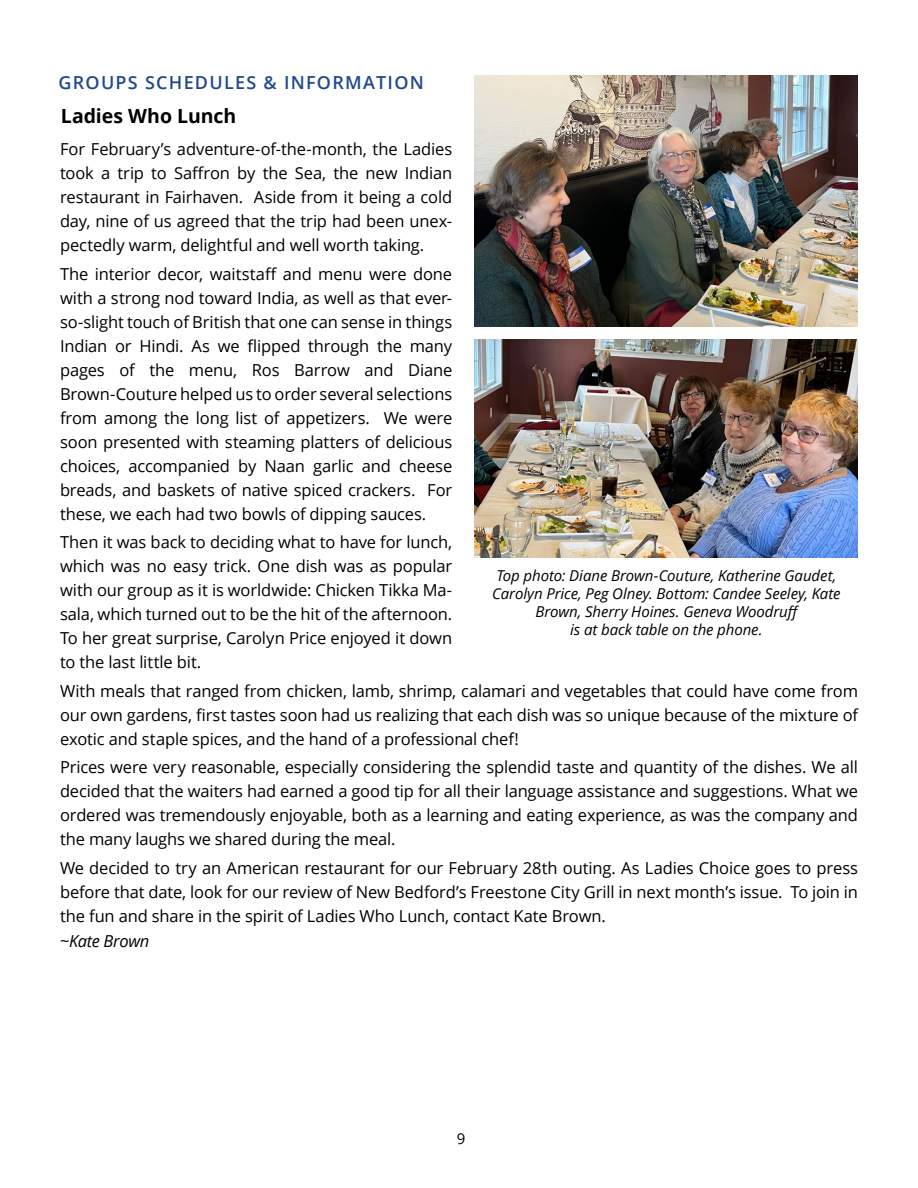
<style>
.page{position:relative;width:918px;height:1188px;background:#fff}
.page>*{position:absolute;margin:0;border:0;box-sizing:border-box;transform-origin:0 0}
.t1{font:700 19.5px "Open Sans";letter-spacing:-.005em;color:#000}
.t2{font:600 18px "Open Sans";letter-spacing:.07em;color:#204a8d}
.t3{font:16.5px/24px "Open Sans";letter-spacing:-.01em;color:#000;text-align:justify}
.t4{font:italic 16.5px "Open Sans";letter-spacing:-.02em;color:#000}
.t5{font:italic 15px/18px "Open Sans";letter-spacing:-.005em;color:#000;text-align:center}
.t6{font:15px "Open Sans";color:#000}
.s1{font-style:normal}
</style>
<div class="page">
<img style="left:475px;top:75px;width:383px;height:252px">
<img style="left:475px;top:339px;width:383px;height:219px">
<p class="t2" style="left:58px;top:70px;width:367px">GROUPS SCHEDULES &amp; INFORMATION</p>
<p class="t1" style="left:61px;top:102px;width:177px">Ladies Who Lunch</p>
<p class="t3" style="left:60px;top:137px;width:394px">For February’s adventure-of-the-month, the Ladies took a trip to Saffron by the Sea, the new Indian restaurant in Fairhaven. Aside from it being a cold day, nine of us agreed that the trip had been unex&shy;pectedly warm, delightful and well worth taking.</p>
<p class="t3" style="left:60px;top:261px;width:394px">The interior decor, waitstaff and menu were done with a strong nod toward India, as well as that ever&shy;so-slight touch of British that one can sense in things Indian or Hindi. As we flipped through the many pages of the menu, Ros Barrow and Diane Brown-Couture helped us to order several selections from among the long list of appetizers. We were soon presented with steaming platters of delicious choices, accompanied by Naan garlic and cheese breads, and baskets of native spiced crackers. For these, we each had two bowls of dipping sauces.</p>
<p class="t3" style="left:60px;top:530px;width:394px">Then it was back to deciding what to have for lunch, which was no easy trick. One dish was as popular with our group as it is worldwide: Chicken Tikka Ma&shy;sala, which turned out to be the hit of the afternoon.<br>To her great surprise, Carolyn Price enjoyed it down to the last little bit.</p>
<p class="t3" style="left:60px;top:678px;width:800px">With meals that ranged from chicken, lamb, shrimp, calamari and vegetables that could have come from our own gardens, first tastes soon had us realizing that each dish was so unique because of the mixture of exotic and staple spices, and the hand of a professional chef!</p>
<p class="t3" style="left:60px;top:755px;width:800px">Prices were very reasonable, especially considering the splendid taste and quantity of the dishes. We all decided that the waiters had earned a good tip for all their language assistance and suggestions. What we ordered was tremendously enjoyable, both as a learning and eating experience, as was the company and the many laughs we shared during the meal.</p>
<p class="t3" style="left:60px;top:855px;width:800px">We decided to try an American restaurant for our February 28th outing. As Ladies Choice goes to press before that date, look for our review of New Bedford’s Freestone City Grill in next month’s issue. To join in the fun and share in the spirit of Ladies Who Lunch, contact Kate Brown.</p>
<p class="t4" style="left:60px;top:930px;width:91px"><span class="s1">~</span>Kate Brown</p>
<p class="t5" style="left:492px;top:566px;width:350px">Top photo: Diane Brown-Couture, Katherine Gaudet, Carolyn Price, Peg Olney. Bottom: Candee Seeley, Kate Brown, Sherry Hoines. Geneva Woodruff<br>is at back table on the phone.</p>
<p class="t6" style="left:457px;top:1128px;width:10px">9</p>
</div>
